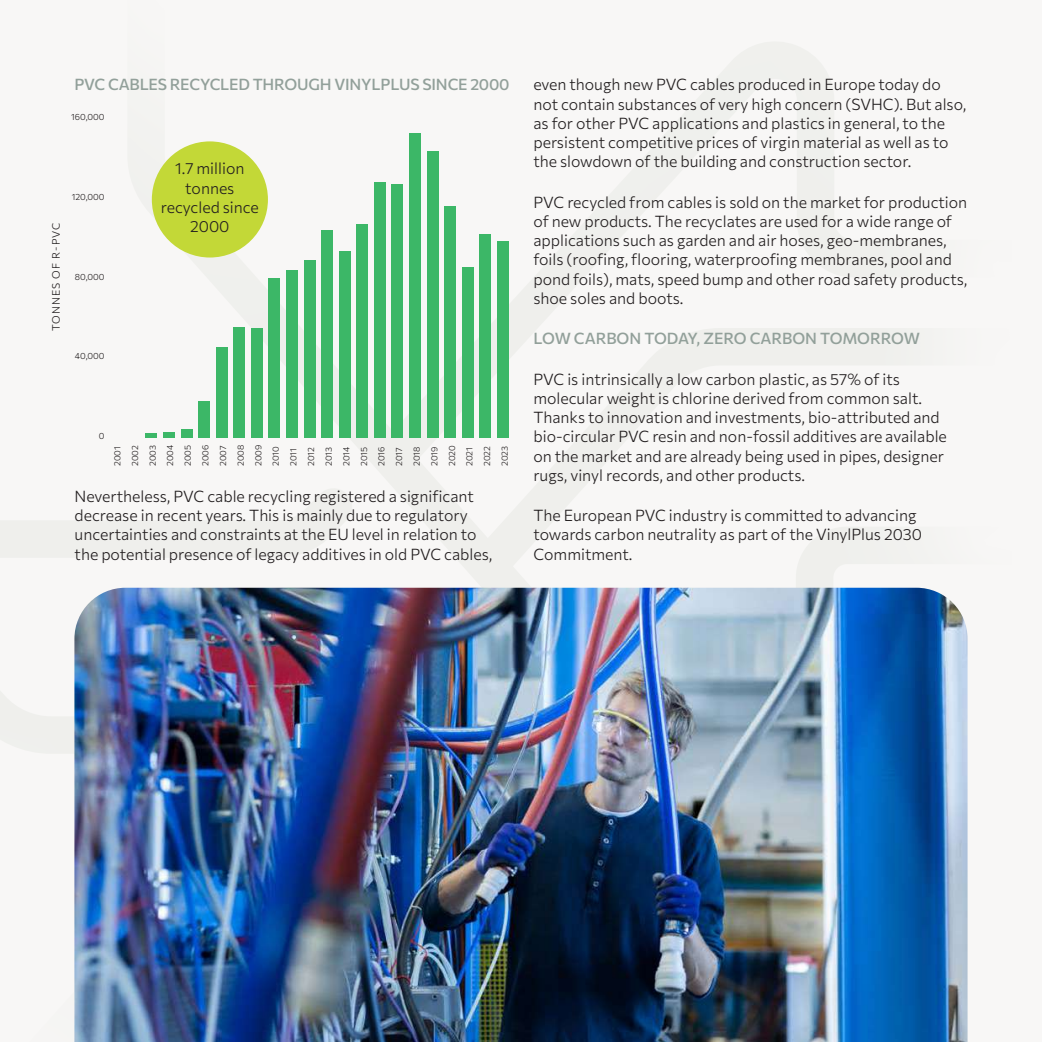
<style>
.page{position:relative;width:1042px;height:1042px;background:#f8f7f6}
.page>*{position:absolute;margin:0;border:0;box-sizing:border-box;transform-origin:0 0}
.t1{font:100 15.75px/19.2px "Commissioner";color:#231f20}
.t2{font:100 15.75px "Commissioner";letter-spacing:-.01em;color:#92a09a}
.t3{font:100 10.5px "Commissioner";letter-spacing:.1em;color:#231f20}
.t4{font:100 8.75px/17.7px "Commissioner";color:#231f20}
</style>
<div class="page">
<svg style="left:121px;top:285px;width:435px;height:303px"></svg>
<hr style="left:146px;top:433px;width:11px;height:4px;background:#3cb767">
<div style="left:163px;top:432px;width:12px;height:5px;background:#3cb767"></div>
<div style="left:181px;top:429px;width:11px;height:8px;background:#3cb767"></div>
<div style="left:198px;top:401px;width:12px;height:36px;background:#3cb767"></div>
<div style="left:216px;top:347px;width:12px;height:90px;background:#3cb767"></div>
<div style="left:233px;top:327px;width:12px;height:110px;background:#3cb767"></div>
<div style="left:251px;top:328px;width:12px;height:109px;background:#3cb767"></div>
<div style="left:269px;top:278px;width:11px;height:159px;background:#3cb767"></div>
<div style="left:286px;top:270px;width:12px;height:167px;background:#3cb767"></div>
<div style="left:304px;top:260px;width:11px;height:177px;background:#3cb767"></div>
<div style="left:321px;top:230px;width:12px;height:207px;background:#3cb767"></div>
<div style="left:339px;top:251px;width:12px;height:186px;background:#3cb767"></div>
<div style="left:356px;top:224px;width:12px;height:213px;background:#3cb767"></div>
<div style="left:374px;top:182px;width:12px;height:255px;background:#3cb767"></div>
<div style="left:392px;top:184px;width:11px;height:253px;background:#3cb767"></div>
<div style="left:409px;top:133px;width:12px;height:304px;background:#3cb767"></div>
<div style="left:427px;top:151px;width:11px;height:286px;background:#3cb767"></div>
<div style="left:444px;top:206px;width:12px;height:231px;background:#3cb767"></div>
<div style="left:462px;top:267px;width:12px;height:170px;background:#3cb767"></div>
<div style="left:479px;top:234px;width:12px;height:203px;background:#3cb767"></div>
<div style="left:497px;top:241px;width:12px;height:196px;background:#3cb767"></div>
<img style="left:74px;top:588px;width:893px;height:454px">
<div style="left:152px;top:141px;width:116px;height:116px;background:#c3d837;border-radius:50%"></div>
<p class="t2" style="left:74px;top:72px;width:437px">PVC CABLES RECYCLED THROUGH VINYLPLUS SINCE 2000</p>
<p class="t4" style="left:71px;top:108px;width:35px">160,000</p>
<p class="t3" style="left:48px;top:331px;width:110px;rotate:-90deg">TONNES OF R-PVC</p>
<p class="t4" style="left:72px;top:187px;width:34px">120,000</p>
<p class="t4" style="left:75px;top:267px;width:31px">80,000</p>
<p class="t4" style="left:75px;top:347px;width:31px">40,000</p>
<p class="t1" style="left:161px;top:158px;width:100px;text-align:center">1.7 million tonnes recycled since<br>2000</p>
<p class="t4" style="left:99px;top:426px;width:7px">0</p>
<p class="t4" style="left:108px;top:466px;width:23px;rotate:-90deg">2001<br>2002<br>2003<br>2004<br>2005<br>2006<br>2007<br>2008<br>2009<br>2010<br>2011<br>2012<br>2013<br>2014<br>2015<br>2016<br>2017<br>2018<br>2019<br>2020<br>2021<br>2022<br>2023</p>
<p class="t1" style="left:75px;top:485px;width:419px">Nevertheless, PVC cable recycling registered a significant decrease in recent years. This is mainly due to regulatory uncertainties and constraints at the EU level in relation to the potential presence of legacy additives in old PVC cables,</p>
<p class="t1" style="left:533px;top:74px;width:434px">even though new PVC cables produced in Europe today do not contain substances of very high concern (SVHC). But also, as for other PVC applications and plastics in general, to the persistent competitive prices of virgin material as well as to the slowdown of the building and construction sector.</p>
<p class="t1" style="left:533px;top:191px;width:435px">PVC recycled from cables is sold on the market for production of new products. The recyclates are used for a wide range of applications such as garden and air hoses, geo-membranes, foils (roofing, flooring, waterproofing membranes, pool and pond foils), mats, speed bump and other road safety products, shoe soles and boots.</p>
<p class="t2" style="left:533px;top:326px;width:388px">LOW CARBON TODAY, ZERO CARBON TOMORROW</p>
<p class="t1" style="left:533px;top:368px;width:415px">PVC is intrinsically a low carbon plastic, as 57% of its molecular weight is chlorine derived from common salt.<br>Thanks to innovation and investments, bio-attributed and bio-circular PVC resin and non-fossil additives are available on the market and are already being used in pipes, designer rugs, vinyl records, and other products.</p>
<p class="t1" style="left:533px;top:505px;width:390px">The European PVC industry is committed to advancing towards carbon neutrality as part of the VinylPlus 2030<br>Commitment.</p>
</div>
